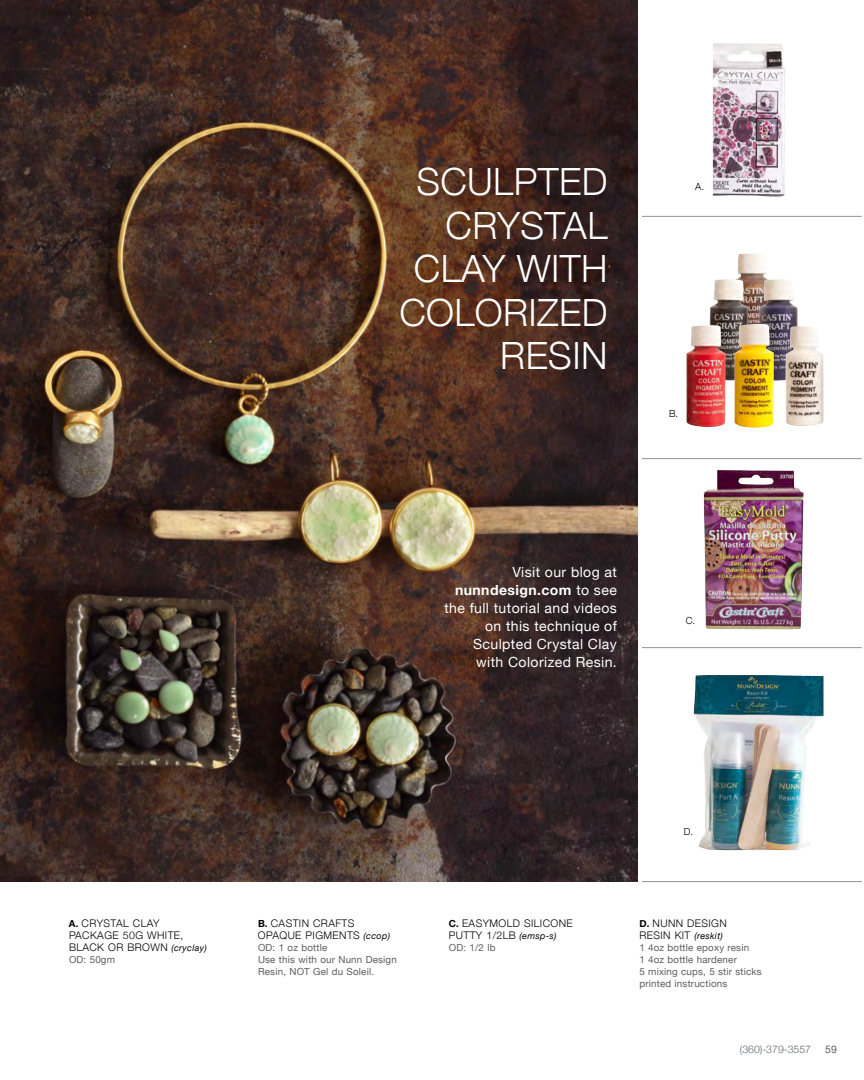
<style>
.page{position:relative;width:864px;height:1080px;background:#fff}
.page>*{position:absolute;margin:0;border:0;box-sizing:border-box;transform-origin:0 0}
.t1{font:300 37.5px/43.3px "Helvetica Neue";letter-spacing:.01em;color:#fff;text-align:right}
.t2{font:13.95px/18px "Helvetica Neue";letter-spacing:.03em;color:#fff;text-align:right}
.t3{font:300 10.5px/12px "Helvetica Neue";letter-spacing:.04em;color:#000}
.t4{font:300 10.5px "Helvetica Neue";color:#5f656d}
.t5{font:10.5px "Helvetica Neue";color:#5f656d}
.t6{font:9.75px/12px "Helvetica Neue";letter-spacing:.02em;color:#5d5d60}
.t7{font:300 9.75px "Helvetica Neue";color:#000}
.s1{font-weight:700}
.s2{font-weight:700;font-size:9.75px}
.s3{font-weight:400;font-style:italic;font-size:9px}
</style>
<div class="page">
<img style="left:0;top:0;width:638px;height:881px">
<img style="left:704px;top:470px;width:100px;height:159px">
<img style="left:694px;top:675px;width:130px;height:175px">
<img style="left:713px;top:43px;width:73px;height:154px">
<hr style="left:642px;top:216px;width:220px;height:1px;background:#919396">
<hr style="left:642px;top:458px;width:220px;height:1px;background:#919396">
<hr style="left:642px;top:647px;width:220px;height:1px;background:#919396">
<hr style="left:642px;top:881px;width:220px;height:1px;background:#919396">
<img style="left:737px;top:253px;width:30px;height:71px">
<img style="left:710px;top:279px;width:38px;height:101px">
<img style="left:759px;top:279px;width:39px;height:102px">
<img style="left:686px;top:325px;width:39px;height:103px">
<img style="left:786px;top:326px;width:38px;height:100px">
<img style="left:734px;top:324px;width:40px;height:103px">
<h1 class="t1" style="left:399px;top:158px;width:210px">SCULPTED<br>CRYSTAL<br>CLAY WITH<br>COLORIZED<br>RESIN</h1>
<p class="t7" style="left:695px;top:178px;width:10px">A.</p>
<p class="t7" style="left:669px;top:406px;width:11px">B.</p>
<h2 class="t2" style="left:444px;top:564px;width:174px">Visit our blog at <span class="s1">nunndesign.com</span> to see the full tutorial and videos on this technique of<br>Sculpted Crystal Clay with Colorized Resin.</h2>
<p class="t7" style="left:686px;top:613px;width:11px">C.</p>
<p class="t3" style="left:69px;top:917px;width:139px"><span class="s2">A.</span> CRYSTAL CLAY<br>PACKAGE 50G WHITE,<br>BLACK OR BROWN <span class="s3">(cryclay)</span></p>
<p class="t6" style="left:69px;top:955px;width:48px">OD: 50gm</p>
<p class="t3" style="left:258px;top:917px;width:134px"><span class="s2">B.</span> CASTIN CRAFTS<br>OPAQUE PIGMENTS <span class="s3">(ccop)</span></p>
<p class="t6" style="left:258px;top:943px;width:140px">OD: 1 oz bottle<br>Use this with our Nunn Design<br>Resin, NOT Gel du Soleil.</p>
<p class="t3" style="left:449px;top:917px;width:125px"><span class="s2">C.</span> EASYMOLD SILICONE<br>PUTTY 1/2LB <span class="s3">(emsp-s)</span></p>
<p class="t6" style="left:449px;top:943px;width:48px">OD: 1/2 lb</p>
<p class="t7" style="left:684px;top:824px;width:11px">D.</p>
<p class="t3" style="left:639px;top:917px;width:89px"><span class="s2">D.</span> NUNN DESIGN<br>RESIN KIT <span class="s3">(reskit)</span></p>
<p class="t6" style="left:639px;top:943px;width:124px">1 4oz bottle epoxy resin<br>1 4oz bottle hardener<br>5 mixing cups, 5 stir sticks printed instructions</p>
<p class="t4" style="left:740px;top:1041px;width:73px">(360)-379-3557</p>
<p class="t5" style="left:825px;top:1042px;width:13px">59</p>
</div>
